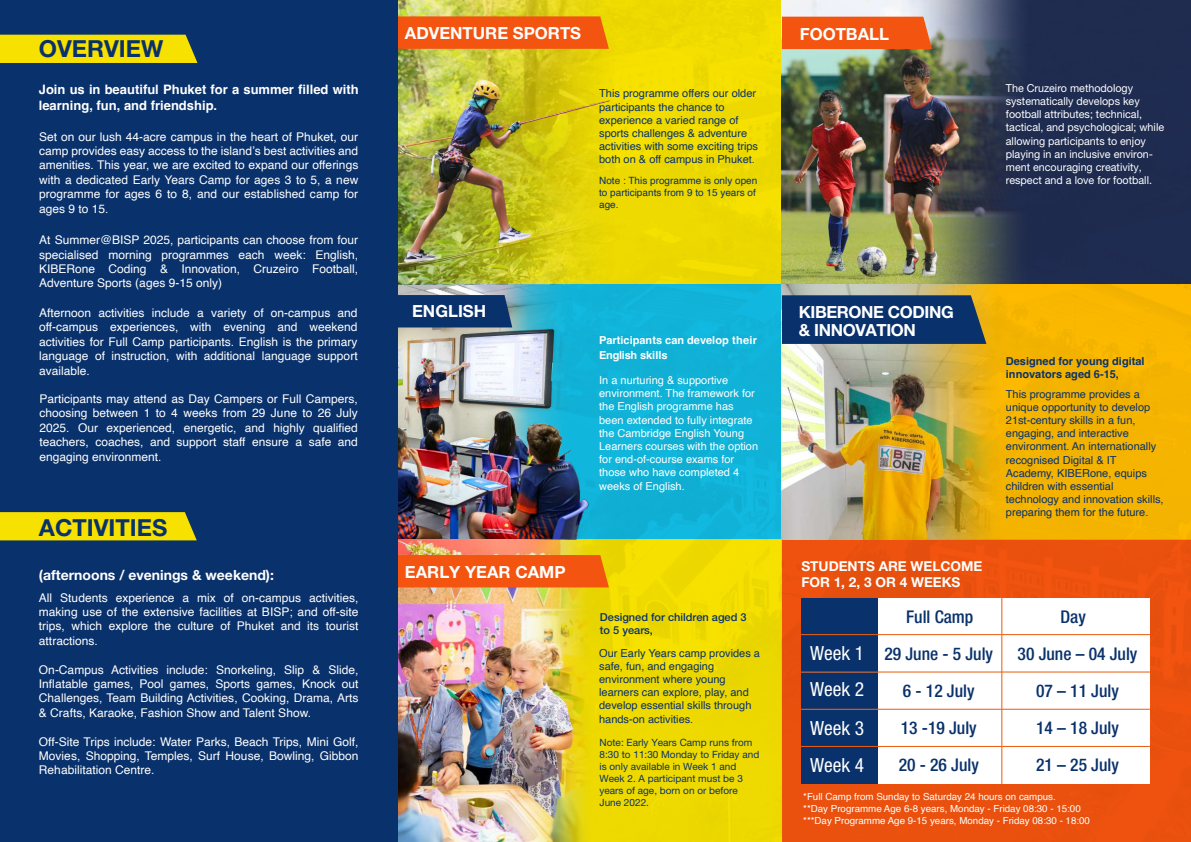
<style>
.page{position:relative;width:1191px;height:842px;background:#fff}
.page>*{position:absolute;margin:0;border:0;box-sizing:border-box;transform-origin:0 0}
.t1{font:700 23.5px "Helvetica Neue LT Pro";color:#09316b}
.t2{font:condensed 19.5px/36.1px "Helvetica Neue LT Pro";color:#fff}
.t3{font:500 condensed 17.6px/37.1px "Helvetica Neue LT Pro";color:#09316b;text-align:center}
.t4{font:700 16.7px "Helvetica Neue LT Pro";color:#fff}
.t5{font:700 16.7px/18px "Helvetica Neue LT Pro";letter-spacing:-.025em;color:#fff}
.t6{font:700 14px "Helvetica Neue LT Pro";color:#fff}
.t7{font:700 13.7px/16.4px "Helvetica Neue LT Pro";color:#fff}
.t8{font:700 13px/15.6px "Helvetica";color:#fff}
.t9{font:12px/14.4px "Helvetica";color:#fff;text-align:justify}
.t10{font:11px/13.2px "Helvetica";color:#09316b}
.t11{font:11px/13.2px "Helvetica Neue LT Pro";color:#fff}
.t12{font:11px/13.2px "Helvetica";color:#fff}
.t13{font:700 11px/13.2px "Helvetica";color:#0a316a}
.t14{font:700 11px/15px "Helvetica";color:#fff}
.t15{font:500 11px/13.2px "Helvetica Neue LT Pro";color:#09316b}
.t16{font:10px/12px "Helvetica Neue LT Pro";color:#09316b}
.t17{font:10px/12px "Helvetica";color:#09316b}
.t18{font:9.8px/11.7px "Helvetica";color:#fff}
.s1{font-family:"Arial Unicode MS"}
</style>
<div class="page">
<img style="left:620px;top:0;width:571px;height:842px">
<img style="left:397px;top:284px;width:230px;height:255px">
<img style="left:397px;top:0;width:353px;height:284px">
<svg style="left:397px;top:16px;width:212px;height:33px;background:#f1580f"></svg>
<img style="left:397px;top:539px;width:223px;height:303px">
<div style="left:397px;top:555px;width:212px;height:32px;background:#f3540f"></div>
<div style="left:397px;top:295px;width:115px;height:32px;background:#09316b"></div>
<div style="left:786px;top:0;width:405px;height:285px;background:#202d52"></div>
<div style="left:782px;top:284px;width:409px;height:256px;background:#f4b400"></div>
<div style="left:782px;top:540px;width:409px;height:301px;background:#ea510e"></div>
<img style="left:782px;top:0;width:306px;height:540px">
<div style="left:801px;top:598px;width:348px;height:186px;background:#fff"></div>
<div style="left:801px;top:598px;width:77px;height:186px;background:#09316b"></div>
<hr style="left:801px;top:671px;width:348px;height:1px;background:#ea5b0c">
<hr style="left:801px;top:634px;width:348px;height:1px;background:#ea5b0c">
<hr style="left:801px;top:709px;width:348px;height:1px;background:#ea5b0c">
<hr style="left:801px;top:746px;width:348px;height:1px;background:#ea5b0c">
<hr style="left:1001px;top:598px;width:1px;height:186px;background:#ea5b0c">
<div style="left:782px;top:17px;width:150px;height:32px;background:#f3540f"></div>
<svg style="left:782px;top:295px;width:204px;height:49px;background:#123668"></svg>
<div style="left:0;top:0;width:397px;height:842px;background:#09316b"></div>
<div style="left:0;top:35px;width:197px;height:28px;background:#f6e100"></div>
<div style="left:0;top:512px;width:197px;height:28px;background:#f6e100"></div>
<h1 class="t1" style="left:39px;top:34px;width:126px">OVERVIEW</h1>
<p class="t8" style="left:39px;top:84px;width:321px">Join us in beautiful Phuket for a summer filled with learning, fun, and friendship.</p>
<p class="t9" style="left:39px;top:130px;width:321px">Set on our lush 44-acre campus in the heart of Phuket, our camp provides easy access to the island’s best activities and amenities. This year, we are excited to expand our offerings with a dedicated Early Years Camp for ages 3 to 5, a new programme for ages 6 to 8, and our established camp for ages 9 to 15.</p>
<p class="t9" style="left:39px;top:233px;width:320px">At Summer@BISP 2025, participants can choose from four specialised morning programmes each week: English<span class="s1">, </span>KIBERone Coding &amp; Innovation, Cruzeiro Football, Adventure Sports (ages 9-15 only)</p>
<p class="t9" style="left:39px;top:306px;width:320px">Afternoon activities include a variety of on-campus and off-campus experiences, with evening and weekend activities for Full Camp participants. English is the primary language of instruction, with additional language support available.</p>
<p class="t9" style="left:39px;top:392px;width:320px">Participants may attend as Day Campers or Full Campers, choosing between 1 to 4 weeks from 29 June to 26 July 2025. Our experienced, energetic, and highly qualified teachers, coaches, and support staff ensure a safe and engaging environment.</p>
<h1 class="t1" style="left:39px;top:513px;width:130px">ACTIVITIES</h1>
<p class="t6" style="left:39px;top:566px;width:236px">(afternoons / evenings &amp; weekend):</p>
<p class="t9" style="left:39px;top:590px;width:321px">All Students experience a mix of on-campus activities, making use of the extensive facilities at BISP; and off-site trips, which explore the culture of Phuket and its tourist attractions.</p>
<p class="t9" style="left:39px;top:662px;width:321px">On-Campus Activities include: Snorkeling, Slip &amp; Slide, Inflatable games, Pool games, Sports games, Knock out Challenges, Team Building Activities, Cooking, Drama, Arts &amp; Crafts, Karaoke, Fashion Show and Talent Show.</p>
<p class="t9" style="left:39px;top:734px;width:321px">Off-Site Trips include: Water Parks, Beach Trips, Mini Golf, Movies, Shopping, Temples, Surf House, Bowling, Gibbon Rehabilitation Centre.</p>
<h3 class="t4" style="left:405px;top:23px;width:178px">ADVENTURE SPORTS</h3>
<h3 class="t4" style="left:799px;top:23px;width:91px">FOOTBALL</h3>
<p class="t10" style="left:599px;top:87px;width:160px">This programme offers our older participants the chance to experience a varied range of sports challenges &amp; adventure activities with some exciting trips both on &amp; off campus in Phuket.</p>
<p class="t17" style="left:599px;top:174px;width:160px">Note : This programme is only open to participants from 9 to 15 years of age.</p>
<p class="t11" style="left:1006px;top:81px;width:160px">The Cruzeiro methodology systematically develops key football attributes; technical, tactical, and psychological; while allowing participants to enjoy playing in an inclusive environ&shy;ment encouraging creativity, respect and a love for football.</p>
<h3 class="t4" style="left:412px;top:301px;width:76px">ENGLISH</h3>
<p class="t14" style="left:599px;top:334px;width:159px">Participants can develop their<br>English skills</p>
<p class="t12" style="left:599px;top:374px;width:160px">In a nurturing &amp; supportive environment. The framework for the English programme has been extended to fully integrate the Cambridge English Young<br>Learners courses with the option for end-of-course exams for those who have completed 4 weeks of English.</p>
<h3 class="t5" style="left:799px;top:302px;width:156px">KIBERONE CODING &amp; INNOVATION</h3>
<p class="t13" style="left:1006px;top:355px;width:140px">Designed for young digital innovators aged 6-15,</p>
<p class="t10" style="left:1006px;top:387px;width:159px">This programme provides a unique opportunity to develop<br>21st-century skills in a fun, engaging, and interactive environment. An internationally recognised Digital &amp; IT<br>Academy, KIBERone, equips children with essential technology and innovation skills, preparing them for the future.</p>
<h3 class="t4" style="left:405px;top:562px;width:162px">EARLY YEAR CAMP</h3>
<p class="t7" style="left:801px;top:557px;width:183px">STUDENTS ARE WELCOME<br>FOR 1, 2, 3 OR 4 WEEKS</p>
<p class="t15" style="left:600px;top:610px;width:148px">Designed for children aged 3 to 5 years,</p>
<h3 class="t3" style="left:906px;top:598px;width:69px">Full Camp</h3>
<h3 class="t3" style="left:1060px;top:598px;width:27px">Day</h3>
<p class="t10" style="left:599px;top:646px;width:162px">Our Early Years camp provides a safe, fun, and engaging environment where young learners can explore, play, and develop essential skills through hands-on activities.</p>
<p class="t16" style="left:599px;top:736px;width:161px">Note: Early Years Camp runs from<br>8:30 to 11:30 Monday to Friday and is only available in Week 1 and<br>Week 2. A participant must be 3 years of age, born on or before<br>June 2022.</p>
<h2 class="t2" style="left:810px;top:635px;width:55px">Week 1<br>Week 2</h2>
<h2 class="t2" style="left:810px;top:710px;width:55px;line-height:37px">Week 3<br>Week 4</h2>
<h3 class="t3" style="left:884px;top:635px;width:110px">29 June - 5 July<br>6 - 12 July<br>13 -19 July<br>20 - 26 July</h3>
<h3 class="t3" style="left:1017px;top:635px;width:121px">30 June – 04 July<br>07 – 11 July<br>14 – 18 July<br>21 – 25 July</h3>
<p class="t18" style="left:803px;top:791px;width:288px">*Full Camp from Sunday to Saturday 24 hours on campus.<br>**Day Programme Age 6-8 years, Monday - Friday 08:30 - 15:00 ***Day Programme Age 9-15 years, Monday - Friday 08:30 - 18:00</p>
</div>
